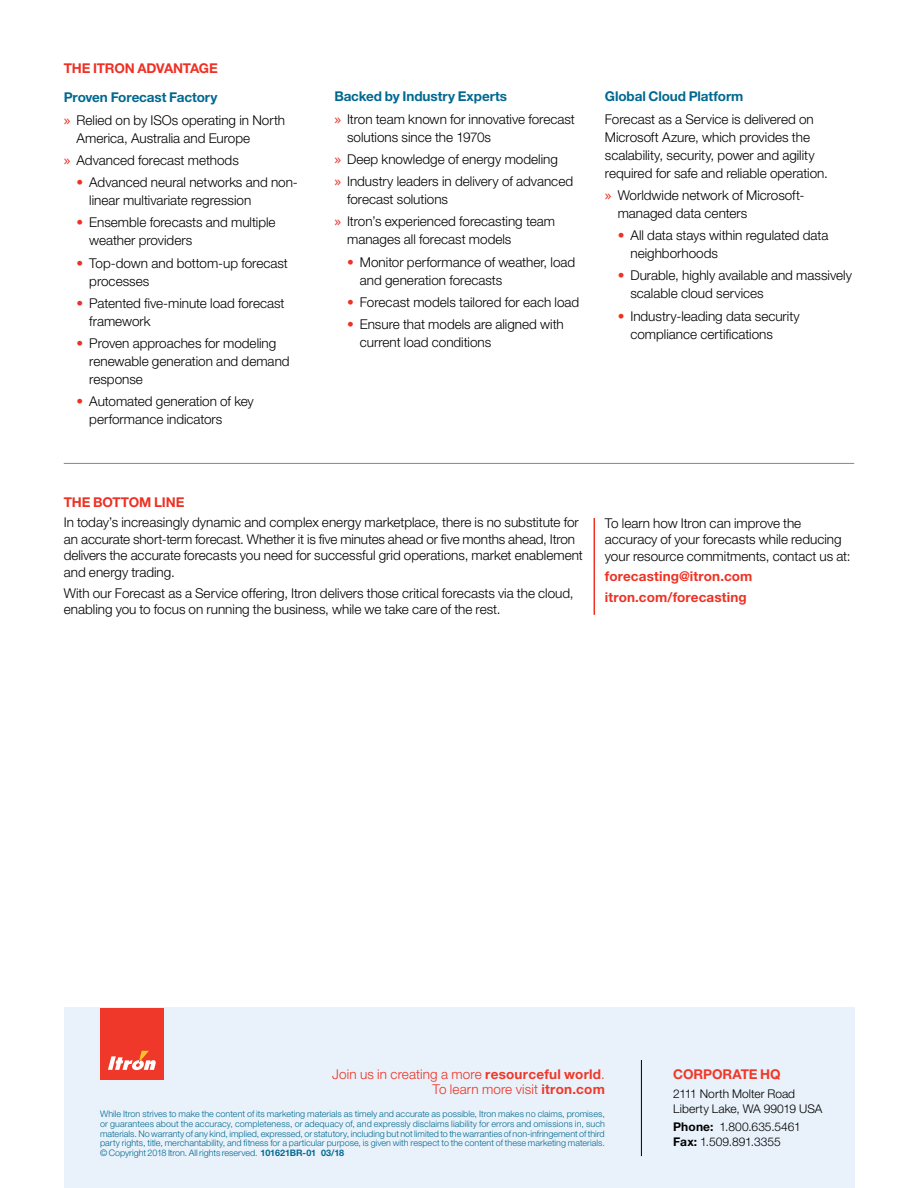
<style>
.page{position:relative;width:918px;height:1188px;background:#fff}
.page>*{position:absolute;margin:0;border:0;box-sizing:border-box;transform-origin:0 0}
.t1{font:300 13.5px/18px "Helvetica Neue LT Std";color:#000}
.t2{font:300 13.5px/15px "Helvetica Neue LT Std";letter-spacing:.01em;color:#ee3124;text-align:right}
.t3{font:700 13.5px/20.7px "Helvetica Neue LT Std";letter-spacing:.005em;color:#ee3124}
.t4{font:700 13.5px "Helvetica Neue LT Std";letter-spacing:-.015em;color:#ee3124}
.t5{font:700 13.5px "Helvetica Neue LT Std";letter-spacing:-.005em;color:#006991}
.t6{font:700 13.5px "Helvetica Neue LT Std";letter-spacing:-.005em;color:#ef3829}
.t7{font:300 12px/15px "Helvetica Neue LT Std";color:#000}
.t8{font:300 9px/9.8px "Helvetica Neue LT Std";color:#006991;text-align:justify}
.s1{font-weight:700;color:#006991}
.s2{font-family:"Lucida Grande";font-weight:400;color:#ee3124}
.s3{font-weight:700;color:#ee3124}
.s4{font-weight:700;color:#ef3829}
.s5{color:#ef3829}
.s6{font-weight:700}
</style>
<div class="page">
<div style="left:64px;top:1008px;width:790px;height:180px;background:#e9f2fa"></div>
<div style="left:100px;top:1008px;width:64px;height:71px;background:#ef3829"></div>
<svg style="left:108px;top:1051px;width:48px;height:19px"></svg>
<hr style="left:641px;top:1060px;width:1px;height:96px;background:#000">
<hr style="left:64px;top:463px;width:790px;height:1px;background:#848688">
<hr style="left:594px;top:518px;width:1px;height:97px;background:#ee3124">
<p class="t4" style="left:64px;top:60px;width:156px">THE ITRON ADVANTAGE</p>
<p class="t1" style="left:64px;top:86px;width:223px;line-height:22.2px"><span class="s1">Proven Forecast Factory<br></span><span class="s2">»</span> Relied on by ISOs operating in North</p>
<p class="t1" style="left:64px;top:126px;width:188px;line-height:22.2px;text-indent:13px">America, Australia and Europe <span class="s2">»</span> Advanced forecast methods</p>
<p class="t1" style="left:89px;top:173px;width:210px;text-indent:-13px"><span class="s3">•</span> Advanced neural networks and non&shy;linear multivariate regression</p>
<p class="t1" style="left:89px;top:213px;width:188px;text-indent:-13px"><span class="s3">•</span> Ensemble forecasts and multiple weather providers</p>
<p class="t1" style="left:89px;top:254px;width:200px;text-indent:-13px"><span class="s3">•</span> Top-down and bottom-up forecast processes</p>
<p class="t1" style="left:89px;top:294px;width:197px;text-indent:-13px"><span class="s3">•</span> Patented five-minute load forecast framework</p>
<p class="t1" style="left:89px;top:334px;width:202px;text-indent:-13px"><span class="s3">•</span> Proven approaches for modeling renewable generation and demand response</p>
<p class="t1" style="left:89px;top:392px;width:166px;text-indent:-13px"><span class="s3">•</span> Automated generation of key performance indicators</p>
<p class="t1" style="left:334px;top:85px;width:242px;line-height:22.2px"><span class="s1">Backed by Industry Experts<br></span><span class="s2">»</span> Itron team known for innovative forecast</p>
<p class="t1" style="left:334px;top:125px;width:240px;line-height:22.2px;text-indent:13px">solutions since the 1970s<br><span class="s2">»</span> Deep knowledge of energy modeling<br><span class="s2">»</span> Industry leaders in delivery of advanced</p>
<p class="t1" style="left:334px;top:188px;width:222px;line-height:22.2px;text-indent:13px">forecast solutions<br><span class="s2">»</span> Itron’s experienced forecasting team</p>
<p class="t1" style="left:347px;top:230px;width:166px">manages all forecast models</p>
<p class="t1" style="left:360px;top:253px;width:217px;text-indent:-13px"><span class="s3">•</span> Monitor performance of weather, load and generation forecasts</p>
<p class="t1" style="left:347px;top:293px;width:234px"><span class="s3">•</span> Forecast models tailored for each load</p>
<p class="t1" style="left:360px;top:315px;width:206px;text-indent:-13px"><span class="s3">•</span> Ensure that models are aligned with current load conditions</p>
<p class="t5" style="left:605px;top:88px;width:140px">Global Cloud Platform</p>
<p class="t1" style="left:605px;top:110px;width:225px">Forecast as a Service is delivered on Microsoft Azure, which provides the scalability, security, power and agility required for safe and reliable operation.</p>
<p class="t1" style="left:618px;top:186px;width:188px;text-indent:-13px"><span class="s2">»</span> Worldwide network of Microsoft&shy;managed data centers</p>
<p class="t1" style="left:630px;top:226px;width:199px;text-indent:-13px"><span class="s3">•</span> All data stays within regulated data neighborhoods</p>
<p class="t1" style="left:630px;top:266px;width:223px;text-indent:-13px"><span class="s3">•</span> Durable, highly available and massively scalable cloud services</p>
<p class="t1" style="left:630px;top:307px;width:171px;text-indent:-13px"><span class="s3">•</span> Industry-leading data security compliance certifications</p>
<p class="t4" style="left:64px;top:494px;width:122px">THE BOTTOM LINE</p>
<p class="t1" style="left:64px;top:514px;width:521px;line-height:16.5px">In today’s increasingly dynamic and complex energy marketplace, there is no substitute for an accurate short-term forecast. Whether it is five minutes ahead or five months ahead, Itron delivers the accurate forecasts you need for successful grid operations, market enablement and energy trading.</p>
<p class="t1" style="left:64px;top:584px;width:511px;line-height:16.5px">With our Forecast as a Service offering, Itron delivers those critical forecasts via the cloud, enabling you to focus on running the business, while we take care of the rest.</p>
<p class="t1" style="left:605px;top:514px;width:247px;line-height:16.5px">To learn how Itron can improve the accuracy of your forecasts while reducing your resource commitments, contact us at:</p>
<p class="t3" style="left:605px;top:566px;width:149px">forecasting@itron.com itron.com/forecasting</p>
<p class="t2" style="left:332px;top:1066px;width:274px">Join us in creating a more <span class="s4">resourceful world</span><span class="s5">.<br></span>To learn more visit <span class="s4">itron.com</span></p>
<p class="t6" style="left:673px;top:1066px;width:109px">CORPORATE HQ</p>
<p class="t7" style="left:673px;top:1086px;width:151px">2111 North Molter Road<br>Liberty Lake, WA 99019 USA</p>
<p class="t7" style="left:673px;top:1119px;width:129px"><span class="s6">Phone:</span> 1.800.635.5461<br><span class="s6">Fax:</span> 1.509.891.3355</p>
<p class="t8" style="left:100px;top:1109px;width:506px">While Itron strives to make the content of its marketing materials as timely and accurate as possible, Itron makes no claims, promises, or guarantees about the accuracy, completeness, or adequacy of, and expressly disclaims liability for errors and omissions in, such materials. No warranty of any kind, implied, expressed, or statutory, including but not limited to the warranties of non-infringement of third party rights, title, merchantability, and fitness for a particular purpose, is given with respect to the content of these marketing materials. © Copyright 2018 Itron. All rights reserved. <span class="s6">101621BR-01 03/18</span></p>
</div>
